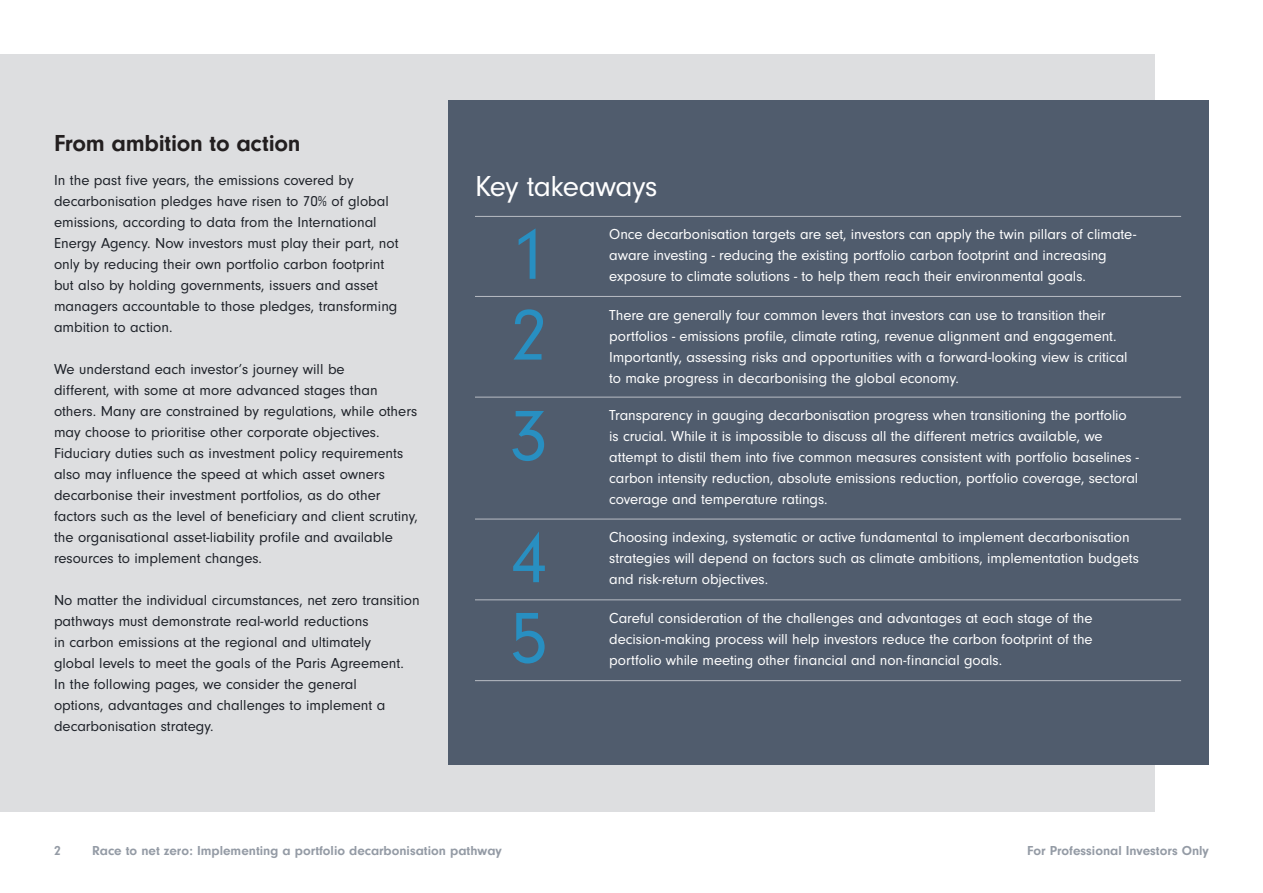
<style>
.page{position:relative;width:1263px;height:893px;background:#fff}
.page>*{position:absolute;margin:0;border:0;box-sizing:border-box;transform-origin:0 0}
.Copy{font:75px "Neuzeit Gro";color:#288fc1}
._16PT_HEADING_1{font:30px "Neuzeit Gro";letter-spacing:-.02em;color:#fff}
._16PT_HEADING_1-2{font:700 24px "Neuzeit Gro";letter-spacing:-.015em;color:#231f20}
.Copy-2{font:15px/21px "Neuzeit Gro";letter-spacing:-.005em;color:#fff}
.Copy-3{font:15px/21px "Neuzeit Gro";color:#1e2229}
.t1{font:700 13.5px "Neuzeit Gro";color:#949ba5}
</style>
<div class="page">
<div style="left:0;top:54px;width:1155px;height:758px;background:#dddee0"></div>
<div style="left:448px;top:101px;width:761px;height:664px;background:#505c6d"></div>
<hr style="left:475px;top:216px;width:706px;height:1px;background:#b9bdc4">
<hr style="left:475px;top:296px;width:706px;height:1px;background:#b9bdc4">
<hr style="left:475px;top:397px;width:706px;height:1px;background:#b9bdc4">
<hr style="left:475px;top:519px;width:706px;height:1px;background:#b9bdc4">
<hr style="left:475px;top:599px;width:706px;height:1px;background:#b9bdc4">
<hr style="left:475px;top:680px;width:706px;height:1px;background:#b9bdc4">
<p class="_16PT_HEADING_1-2" style="left:54px;top:130px;width:248px">From ambition to action</p>
<p class="Copy-3" style="left:54px;top:170px;width:346px">In the past five years, the emissions covered by decarbonisation pledges have risen to 70% of global emissions, according to data from the International Energy Agency. Now investors must play their part, not only by reducing their own portfolio carbon footprint but also by holding governments, issuers and asset managers accountable to those pledges, transforming ambition to action.</p>
<p class="Copy-3" style="left:54px;top:359px;width:365px">We understand each investor’s journey will be<br>different, with some at more advanced stages than others. Many are constrained by regulations, while others may choose to prioritise other corporate objectives.<br>Fiduciary duties such as investment policy requirements also may influence the speed at which asset owners decarbonise their investment portfolios, as do other factors such as the level of beneficiary and client scrutiny, the organisational asset-liability profile and available resources to implement changes.</p>
<p class="Copy-3" style="left:54px;top:590px;width:367px">No matter the individual circumstances, net zero transition pathways must demonstrate real-world reductions<br>in carbon emissions at the regional and ultimately<br>global levels to meet the goals of the Paris Agreement.<br>In the following pages, we consider the general<br>options, advantages and challenges to implement a decarbonisation strategy.</p>
<p class="_16PT_HEADING_1" style="left:475px;top:169px;width:184px">Key takeaways</p>
<p class="Copy-2" style="left:609px;top:224px;width:528px">Once decarbonisation targets are set, investors can apply the twin pillars of climate&shy;aware investing - reducing the existing portfolio carbon footprint and increasing exposure to climate solutions - to help them reach their environmental goals.</p>
<p class="Copy-2" style="left:609px;top:304px;width:520px">There are generally four common levers that investors can use to transition their portfolios - emissions profile, climate rating, revenue alignment and engagement.<br>Importantly, assessing risks and opportunities with a forward-looking view is critical to make progress in decarbonising the global economy.</p>
<p class="Copy-2" style="left:609px;top:405px;width:531px">Transparency in gauging decarbonisation progress when transitioning the portfolio is crucial. While it is impossible to discuss all the different metrics available, we attempt to distil them into five common measures consistent with portfolio baselines - carbon intensity reduction, absolute emissions reduction, portfolio coverage, sectoral coverage and temperature ratings.</p>
<p class="Copy-2" style="left:609px;top:527px;width:531px">Choosing indexing, systematic or active fundamental to implement decarbonisation strategies will depend on factors such as climate ambitions, implementation budgets and risk-return objectives.</p>
<p class="Copy-2" style="left:609px;top:608px;width:485px;text-align:justify">Careful consideration of the challenges and advantages at each stage of the decision-making process will help investors reduce the carbon footprint of the portfolio while meeting other financial and non-financial goals.</p>
<p class="Copy" style="left:510px;top:214px;width:39px">1</p>
<p class="Copy" style="left:510px;top:294px;width:39px">2</p>
<p class="Copy" style="left:510px;top:395px;width:39px">3</p>
<p class="Copy" style="left:510px;top:517px;width:39px">4</p>
<p class="Copy" style="left:510px;top:598px;width:39px">5</p>
<p class="t1" style="left:54px;top:843px;width:8px">2</p>
<p class="t1" style="left:92px;top:843px;width:411px">Race to net zero: Implementing a portfolio decarbonisation pathway</p>
<p class="t1" style="left:1027px;top:843px;width:183px">For Professional Investors Only</p>
</div>
